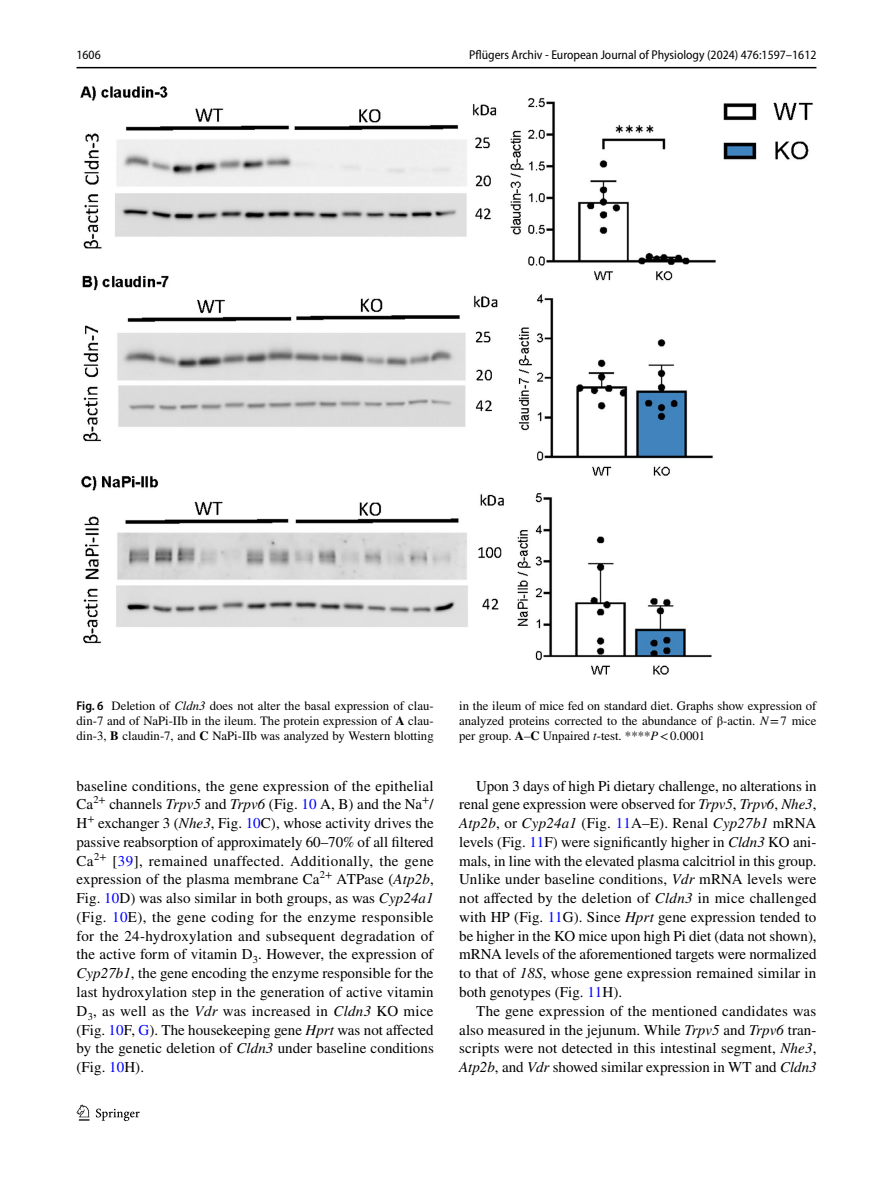
<style>
.page{position:relative;width:893px;height:1187px;background:#fff}
.page>*{position:absolute;margin:0;border:0;box-sizing:border-box;transform-origin:0 0}
.t1{font:15px/18.8px "STIX";letter-spacing:.005em;color:#000;text-align:justify}
.t2{font:12.75px/15px "STIX";color:#000;text-align:justify}
.t3{font:semi-condensed 12.75px "Myriad Pro";color:#000}
.s1{font-family:"Myriad Pro";font-weight:600;font-stretch:semi-condensed}
.s2{font-style:italic}
.s3{font-weight:700}
.s4{color:#00f}
</style>
<div class="page">
<hr style="left:77px;top:67px;width:739px;height:1px;background:#000">
<svg style="left:77px;top:1104px;width:12px;height:16px"></svg>
<svg style="left:96px;top:1108px;width:44px;height:12px"></svg>
<img style="left:81px;top:87px;width:731px;height:587px">
<p class="t3" style="left:77px;top:48px;width:26px">1606</p>
<p class="t3" style="left:469px;top:48px;width:349px">Pflügers Archiv - European Journal of Physiology (2024) 476:1597–1612</p>
<p class="t2" style="left:77px;top:698px;width:359px"><span class="s1">Fig. 6</span> Deletion of <span class="s2">Cldn3</span> does not alter the basal expression of clau&shy;din-7 and of NaPi-IIb in the ileum. The protein expression of <span class="s3">A</span> clau&shy;din-3, <span class="s3">B</span> claudin-7, and <span class="s3">C</span> NaPi-IIb was analyzed by Western blotting</p>
<p class="t2" style="left:459px;top:698px;width:359px">in the ileum of mice fed on standard diet. Graphs show expression of analyzed proteins corrected to the abundance of β-actin. <span class="s2">N</span>=7 mice per group. <span class="s3">A</span>–<span class="s3">C</span> Unpaired <span class="s2">t</span>-test. ****<span class="s2">P</span>&lt;0.0001</p>
<p class="t1" style="left:77px;top:777px;width:359px">baseline conditions, the gene expression of the epithelial Ca<sup>2+</sup> channels <span class="s2">Trpv5</span> and <span class="s2">Trpv6</span> (Fig. <span class="s4">10</span> A, B) and the Na<sup>+</sup>/ H<sup>+</sup> exchanger 3 (<span class="s2">Nhe3</span>, Fig. <span class="s4">10</span>C), whose activity drives the passive reabsorption of approximately 60–70% of all filtered Ca<sup>2+</sup> [<span class="s4">39</span>], remained unaffected. Additionally, the gene expression of the plasma membrane Ca<sup>2+</sup> ATPase (<span class="s2">Atp2b</span>, Fig. <span class="s4">10</span>D) was also similar in both groups, as was <span class="s2">Cyp24a1 </span>(Fig. <span class="s4">10</span>E), the gene coding for the enzyme responsible for the 24-hydroxylation and subsequent degradation of the active form of vitamin D<sub>3</sub>. However, the expression of <span class="s2">Cyp27b1</span>, the gene encoding the enzyme responsible for the last hydroxylation step in the generation of active vitamin D<sub>3</sub>, as well as the <span class="s2">Vdr</span> was increased in <span class="s2">Cldn3</span> KO mice (Fig. <span class="s4">10</span>F, <span class="s4">G</span>). The housekeeping gene <span class="s2">Hprt</span> was not affected by the genetic deletion of <span class="s2">Cldn3</span> under baseline conditions (Fig. <span class="s4">10</span>H).</p>
<p class="t1" style="left:459px;top:777px;width:359px;text-indent:17px">Upon 3 days of high Pi dietary challenge, no alterations in renal gene expression were observed for <span class="s2">Trpv5</span>, <span class="s2">Trpv6</span>, <span class="s2">Nhe3</span>, <span class="s2">Atp2b</span>, or <span class="s2">Cyp24a1</span> (Fig. <span class="s4">11</span>A–E). Renal <span class="s2">Cyp27b1</span> mRNA levels (Fig. <span class="s4">11</span>F) were significantly higher in <span class="s2">Cldn3</span> KO ani&shy;mals, in line with the elevated plasma calcitriol in this group.<br>Unlike under baseline conditions, <span class="s2">Vdr</span> mRNA levels were not affected by the deletion of <span class="s2">Cldn3</span> in mice challenged with HP (Fig. <span class="s4">11</span>G). Since <span class="s2">Hprt</span> gene expression tended to be higher in the KO mice upon high Pi diet (data not shown), mRNA levels of the aforementioned targets were normalized to that of <span class="s2">18S</span>, whose gene expression remained similar in both genotypes (Fig. <span class="s4">11</span>H).</p>
<p class="t1" style="left:459px;top:1002px;width:359px;text-indent:17px">The gene expression of the mentioned candidates was also measured in the jejunum. While <span class="s2">Trpv5</span> and <span class="s2">Trpv6</span> tran&shy;scripts were not detected in this intestinal segment, <span class="s2">Nhe3</span>, <span class="s2">Atp2b</span>, and <span class="s2">Vdr</span> showed similar expression in WT and <span class="s2">Cldn3</span></p>
</div>
